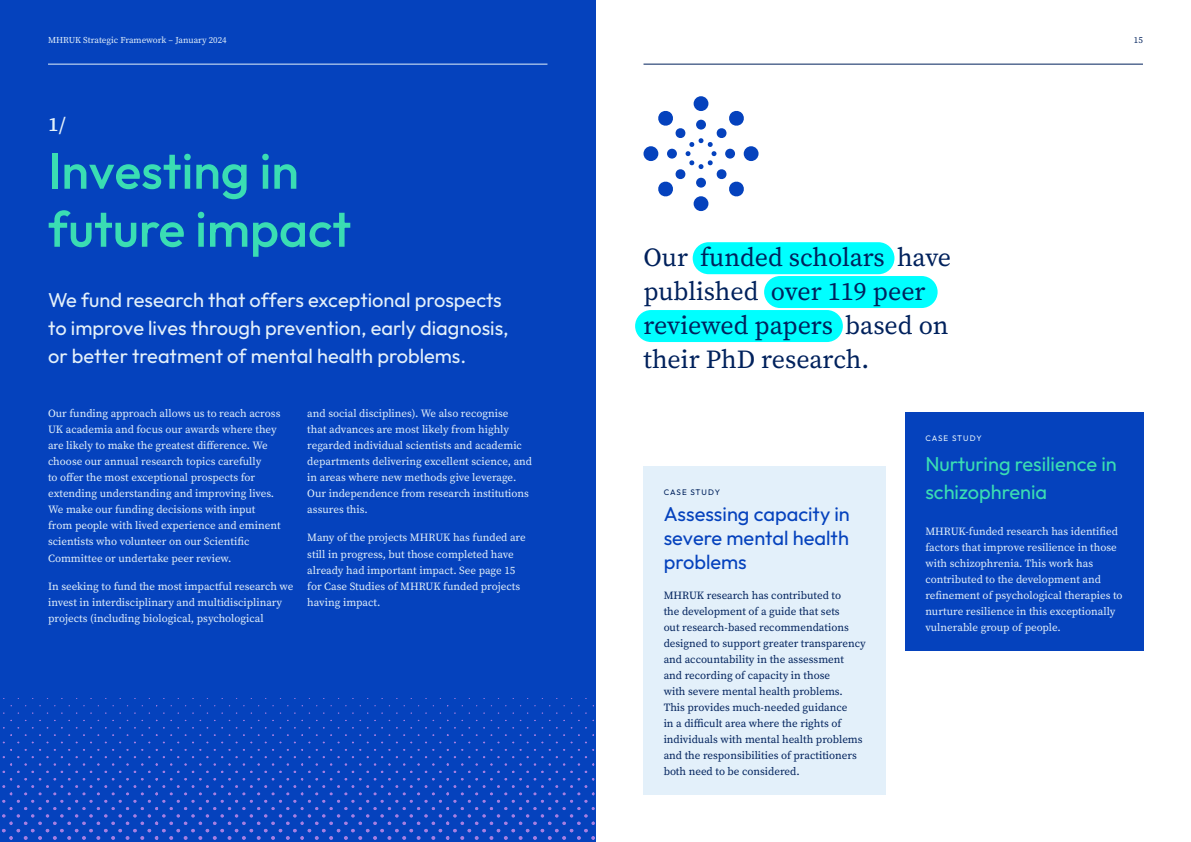
<style>
.page{position:relative;width:1191px;height:842px;background:#fff}
.page>*{position:absolute;margin:0;border:0;box-sizing:border-box;transform-origin:0 0}
.Heading___Page_Heading_Dark{font:100 50px/58px "Outfit";color:#3addb3}
.t1{font:26px/34px "Source Serif 4";color:#00215c}
.Subheading___Dark{font:100 20px/28px "Outfit";color:#e3f0fa}
.Subheading___Dark___Less_leading{font:100 20px/24px "Outfit";color:#0542bd;text-align:justify}
.Subheading___Dark-2{font:100 20px/28px "Outfit";color:#3addb3}
.Strategy_Number_Pre-Heading{font:500 20px "Source Serif 4";color:#e3f0fa}
.t2{font:11px/16px "Source Serif 4";color:#e3f0fa}
.t3{font:11px/16px "Source Serif 4";color:#00215c}
.t4{font:9px "Source Serif 4";color:#e3f0fa}
.t5{font:9px "Source Serif 4";color:#00215c}
.Preheading{font:100 8px "Outfit";letter-spacing:.125em;color:#00215c}
.Preheading-2{font:100 8px "Outfit";letter-spacing:.125em;color:#e3f0fa}
</style>
<div class="page">
<div style="left:0;top:0;width:595px;height:842px;background:#0542bd"></div>
<svg style="left:3px;top:698px;width:584px;height:1px"></svg>
<svg style="left:3px;top:712px;width:584px;height:2px"></svg>
<svg style="left:3px;top:727px;width:584px;height:1px"></svg>
<svg style="left:2px;top:742px;width:585px;height:1px"></svg>
<svg style="left:10px;top:705px;width:584px;height:1px"></svg>
<svg style="left:10px;top:720px;width:584px;height:1px"></svg>
<svg style="left:10px;top:734px;width:584px;height:2px"></svg>
<svg style="left:2px;top:749px;width:593px;height:91px"></svg>
<div style="left:764px;top:276px;width:173px;height:32px;background:#0ff;border-radius:16px"></div>
<div style="left:692px;top:242px;width:202px;height:32px;background:#0ff;border-radius:16px"></div>
<div style="left:635px;top:310px;width:208px;height:32px;background:#0ff;border-radius:16px"></div>
<div style="left:693px;top:196px;width:15px;height:15px;background:#0542bd;border-radius:50%"></div>
<div style="left:643px;top:146px;width:15px;height:15px;background:#0542bd;border-radius:50%"></div>
<div style="left:693px;top:96px;width:15px;height:15px;background:#0542bd;border-radius:50%"></div>
<div style="left:743px;top:146px;width:15px;height:15px;background:#0542bd;border-radius:50%"></div>
<svg style="left:657px;top:110px;width:87px;height:87px"></svg>
<div style="left:643px;top:467px;width:242px;height:328px;background:#e3f0fa"></div>
<div style="left:905px;top:413px;width:238px;height:238px;background:#0542bd"></div>
<hr style="left:643px;top:64px;width:500px;height:1px;background:#00215c">
<hr style="left:48px;top:64px;width:499px;height:1px;background:#e3f0fa">
<p class="t4" style="left:48px;top:34px;width:180px">MHRUK Strategic Framework – January 2024</p>
<p class="t5" style="left:1134px;top:34px;width:10px">15</p>
<p class="Strategy_Number_Pre-Heading" style="left:48px;top:111px;width:19px">1/</p>
<p class="Heading___Page_Heading_Dark" style="left:48px;top:143px;width:305px">Investing in future impact</p>
<p class="Subheading___Dark" style="left:48px;top:286px;width:462px">We fund research that offers exceptional prospects to improve lives through prevention, early diagnosis, or better treatment of mental health problems.</p>
<p class="t2" style="left:48px;top:406px;width:234px">Our funding approach allows us to reach across UK academia and focus our awards where they are likely to make the greatest difference. We choose our annual research topics carefully<br>to offer the most exceptional prospects for extending understanding and improving lives.<br>We make our funding decisions with input from people with lived experience and eminent scientists who volunteer on our Scientific Committee or undertake peer review.</p>
<p class="t2" style="left:48px;top:578px;width:247px">In seeking to fund the most impactful research we invest in interdisciplinary and multidisciplinary projects (including biological, psychological</p>
<p class="t2" style="left:307px;top:406px;width:226px">and social disciplines). We also recognise<br>that advances are most likely from highly regarded individual scientists and academic departments delivering excellent science, and in areas where new methods give leverage.<br>Our independence from research institutions assures this.</p>
<p class="t2" style="left:307px;top:530px;width:220px">Many of the projects MHRUK has funded are still in progress, but those completed have already had important impact. See page 15 for Case Studies of MHRUK funded projects having impact.</p>
<p class="t1" style="left:643px;top:240px;width:309px">Our funded scholars have published over 119 peer reviewed papers based on their PhD research.</p>
<p class="Preheading" style="left:663px;top:487px;width:58px">CASE STUDY</p>
<p class="Subheading___Dark___Less_leading" style="left:663px;top:502px;width:188px">Assessing capacity in severe mental health problems</p>
<p class="t3" style="left:663px;top:587px;width:204px">MHRUK research has contributed to<br>the development of a guide that sets<br>out research-based recommendations designed to support greater transparency and accountability in the assessment<br>and recording of capacity in those<br>with severe mental health problems.<br>This provides much-needed guidance<br>in a difficult area where the rights of individuals with mental health problems and the responsibilities of practitioners both need to be considered.</p>
<p class="Preheading-2" style="left:925px;top:433px;width:58px">CASE STUDY</p>
<p class="Subheading___Dark-2" style="left:925px;top:450px;width:193px">Nurturing resilience in schizophrenia</p>
<p class="t2" style="left:925px;top:523px;width:199px">MHRUK-funded research has identified factors that improve resilience in those with schizophrenia. This work has contributed to the development and refinement of psychological therapies to nurture resilience in this exceptionally vulnerable group of people.</p>
</div>
